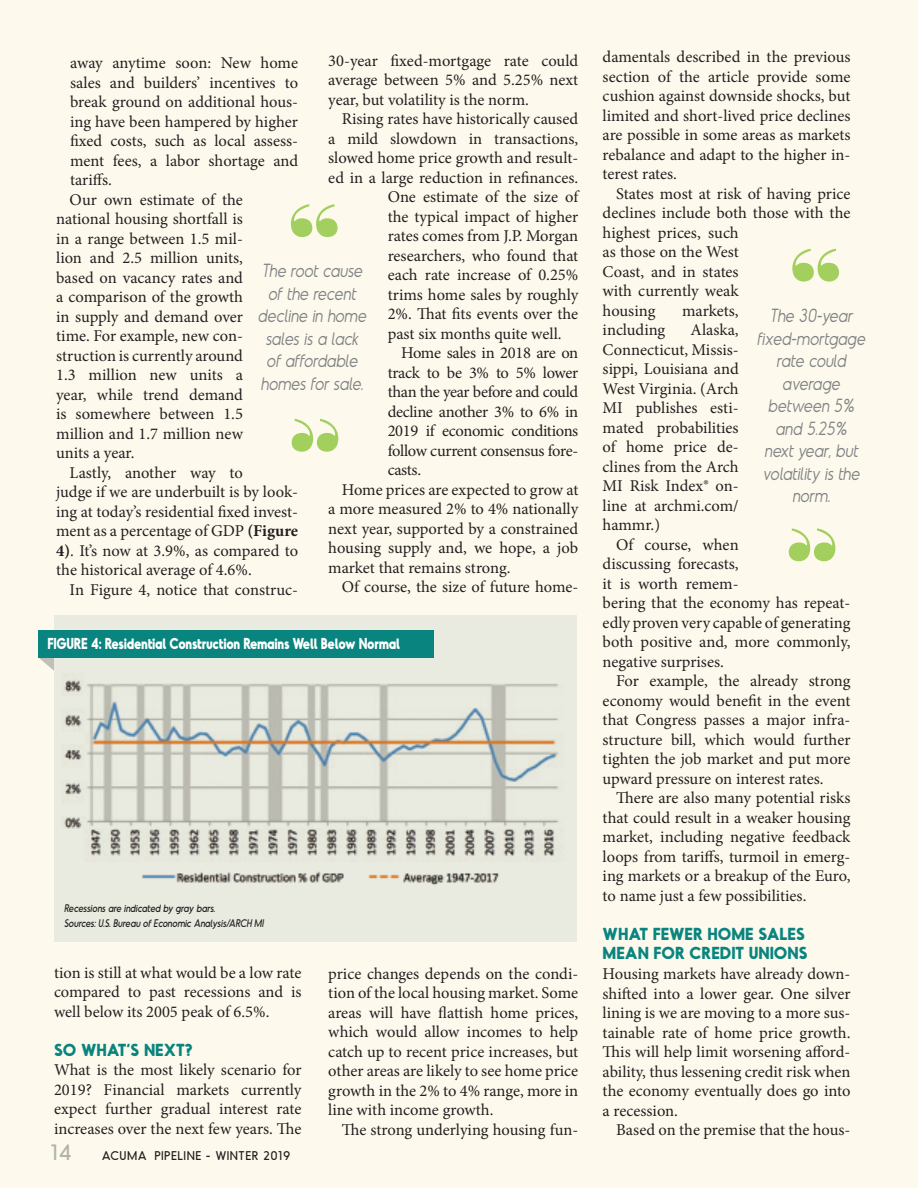
<style>
.page{position:relative;width:918px;height:1188px;background:#fdfaed}
.page>*{position:absolute;margin:0;border:0;box-sizing:border-box;transform-origin:0 0}
.t1{font:81px "Bodoni Poster";color:#a3cf5e;scale:.86 1}
.t2{font:21px "Odudo Soft";color:#b1b4a9}
.t3{font:italic 300 18px/22.5px "Odudo Soft";letter-spacing:-.02em;color:#808285;text-align:center;scale:.86 1}
.t4{font:16.5px/19.5px "Minion Pro";letter-spacing:-.005em;color:#231f20;text-align:justify}
.t5{font:16.5px "Minion Pro";letter-spacing:-.025em;color:#231f20}
.t6{font:700 16.5px/19.5px "Odudo Soft";color:#09847f}
.t7{font:700 15px "Odudo Soft";letter-spacing:-.02em;color:#fff;scale:.86 1}
.t8{font:12px "Odudo Soft";letter-spacing:.04em;color:#231f20}
.t9{font:italic 10.5px/15px "Odudo Soft";letter-spacing:-.02em;color:#231f20;scale:.86 1}
.s1{font-weight:700}
</style>
<div class="page">
<svg style="left:38px;top:657px;width:17px;height:23px"></svg>
<div style="left:55px;top:616px;width:522px;height:326px;background:#eaebe0"></div>
<div style="left:38px;top:630px;width:396px;height:27px;background:#09847f"></div>
<img style="left:62px;top:677px;width:497px;height:184px">
<img style="left:142px;top:871px;width:357px;height:14px">
<p class="t4" style="left:328px;top:51px;width:252px">30-year fixed-mortgage rate could average between 5% and 5.25% next year, but volatility is the norm.</p>
<p class="t4" style="left:342px;top:109px;width:238px">Rising rates have historically caused</p>
<p class="t4" style="left:328px;top:129px;width:252px">a mild slowdown in transactions,</p>
<p class="t4" style="left:328px;top:148px;width:252px">slowed home price growth and result-</p>
<p class="t4" style="left:328px;top:168px;width:252px">ed in a large reduction in refinances.</p>
<p class="t4" style="left:388px;top:187px;width:192px">One estimate of the size of</p>
<p class="t4" style="left:388px;top:207px;width:192px">the typical impact of higher</p>
<p class="t4" style="left:388px;top:226px;width:192px">rates comes from J.P. Morgan</p>
<p class="t4" style="left:388px;top:246px;width:192px">researchers, who found that</p>
<p class="t4" style="left:388px;top:265px;width:192px">each rate increase of 0.25%</p>
<p class="t4" style="left:388px;top:285px;width:192px">trims home sales by roughly</p>
<p class="t4" style="left:388px;top:304px;width:192px">2%. That fits events over the</p>
<p class="t4" style="left:388px;top:324px;width:175px">past six months quite well.</p>
<p class="t4" style="left:401px;top:343px;width:179px">Home sales in 2018 are on</p>
<p class="t4" style="left:388px;top:363px;width:192px">track to be 3% to 5% lower</p>
<p class="t5" style="left:388px;top:381px;width:192px">than the year before and could</p>
<p class="t4" style="left:388px;top:402px;width:192px">decline another 3% to 6% in</p>
<p class="t4" style="left:388px;top:421px;width:192px">2019 if economic conditions</p>
<p class="t5" style="left:388px;top:439px;width:192px">follow current consensus fore-</p>
<p class="t4" style="left:388px;top:460px;width:35px">casts.</p>
<p class="t4" style="left:342px;top:480px;width:238px">Home prices are expected to grow at</p>
<p class="t4" style="left:328px;top:499px;width:251px">a more measured 2% to 4% nationally</p>
<p class="t4" style="left:328px;top:519px;width:252px">next year, supported by a constrained</p>
<p class="t4" style="left:328px;top:538px;width:252px">housing supply and, we hope, a job</p>
<p class="t4" style="left:328px;top:558px;width:184px">market that remains strong.</p>
<p class="t4" style="left:342px;top:577px;width:238px">Of course, the size of future home-</p>
<p class="t4" style="left:70px;top:53px;width:229px">away anytime soon: New home</p>
<p class="t4" style="left:70px;top:73px;width:229px">sales and builders’ incentives to</p>
<p class="t4" style="left:70px;top:92px;width:229px">break ground on additional hous-</p>
<p class="t4" style="left:70px;top:112px;width:230px">ing have been hampered by higher</p>
<p class="t4" style="left:70px;top:131px;width:229px">fixed costs, such as local assess-</p>
<p class="t4" style="left:70px;top:151px;width:230px">ment fees, a labor shortage and</p>
<p class="t4" style="left:70px;top:170px;width:43px">tariffs.</p>
<p class="t4" style="left:70px;top:190px;width:175px">Our own estimate of the</p>
<p class="t4" style="left:56px;top:209px;width:188px">national housing shortfall is</p>
<p class="t4" style="left:56px;top:229px;width:188px">in a range between 1.5 mil-</p>
<p class="t4" style="left:56px;top:248px;width:188px">lion and 2.5 million units,</p>
<p class="t4" style="left:56px;top:268px;width:188px">based on vacancy rates and</p>
<p class="t4" style="left:56px;top:287px;width:188px">a comparison of the growth</p>
<p class="t4" style="left:56px;top:307px;width:188px">in supply and demand over</p>
<p class="t4" style="left:56px;top:326px;width:188px">time. For example, new con-</p>
<p class="t4" style="left:56px;top:346px;width:188px">struction is currently around</p>
<p class="t4" style="left:56px;top:365px;width:188px">1.3 million new units a</p>
<p class="t4" style="left:56px;top:385px;width:188px">year, while trend demand</p>
<p class="t4" style="left:56px;top:404px;width:188px">is somewhere between 1.5</p>
<p class="t4" style="left:56px;top:424px;width:188px">million and 1.7 million new</p>
<p class="t4" style="left:56px;top:443px;width:80px">units a year.</p>
<p class="t4" style="left:70px;top:463px;width:175px">Lastly, another way to</p>
<p class="t4" style="left:56px;top:482px;width:243px">judge if we are underbuilt is by look-</p>
<p class="t4" style="left:56px;top:502px;width:243px">ing at today’s residential fixed invest-</p>
<p class="t4" style="left:56px;top:521px;width:243px">ment as a percentage of GDP <span class="s1">(Figure</span></p>
<p class="t4" style="left:56px;top:541px;width:243px"><span class="s1">4)</span>. It’s now at 3.9%, as compared to</p>
<p class="t4" style="left:56px;top:560px;width:197px">the historical average of 4.6%.</p>
<p class="t4" style="left:70px;top:580px;width:230px">In Figure 4, notice that construc-</p>
<h1 class="t1" style="left:289px;top:185px;width:60px">“</h1>
<p class="t3" style="left:259px;top:259px;width:128px">The root cause of the recent decline in home sales is a lack of affordable homes for sale.</p>
<p class="t7" style="left:47px;top:633px;width:16px">Figure</p>
<p class="t7" style="left:91px;top:633px;width:361px">4: Residential Construction Remains Well Below Normal</p>
<p class="t9" style="left:65px;top:901px;width:234px">Recessions are indicated by gray bars.<br>Sources: U.S. Bureau of Economic Analysis/ARCH MI</p>
<p class="t4" style="left:54px;top:963px;width:249px">tion is still at what would be a low rate compared to past recessions and is well below its 2005 peak of 6.5%.</p>
<p class="t6" style="left:54px;top:1040px;width:140px">SO WHAT’S NEXT?</p>
<p class="t4" style="left:54px;top:1060px;width:249px">What is the most likely scenario for 2019? Financial markets currently expect further gradual interest rate increases over the next few years. The</p>
<p class="t2" style="left:51px;top:1139px;width:23px">14</p>
<p class="t8" style="left:102px;top:1148px;width:190px">ACUMA PIPELINE - WINTER 2019</p>
<p class="t4" style="left:328px;top:964px;width:252px">price changes depends on the condi&shy;tion of the local housing market. Some areas will have flattish home prices, which would allow incomes to help catch up to recent price increases, but other areas are likely to see home price growth in the 2% to 4% range, more in line with income growth.</p>
<p class="t4" style="left:342px;top:1120px;width:238px">The strong underlying housing fun-</p>
<p class="t4" style="left:603px;top:47px;width:249px">damentals described in the previous section of the article provide some cushion against downside shocks, but limited and short-lived price declines are possible in some areas as markets rebalance and adapt to the higher in&shy;terest rates.</p>
<p class="t4" style="left:603px;top:184px;width:249px;text-align:left;text-indent:13px">States most at risk of having price declines include both those with the highest prices, such<br>as those on the West<br>Coast, and in states<br>with currently weak<br>housing</p>
<h1 class="t1" style="left:791px;top:229px;width:60px">“</h1>
<p class="t4" style="left:682px;top:301px;width:58px">markets,</p>
<p class="t3" style="left:758px;top:304px;width:128px">The 30-year fixed-mortgage rate could average between 5% and 5.25%<br>next year, but volatility is the norm.</p>
<p class="t4" style="left:603px;top:320px;width:138px;text-indent:88px">Alaska, Connecticut, Missis&shy;sippi, Louisiana and West Virginia. (Arch MI publishes esti&shy;mated probabilities of home price de&shy;clines from the Arch MI Risk Index® on&shy;line at archmi.com/ hammr.)</p>
<p class="t4" style="left:603px;top:535px;width:249px;text-align:left;text-indent:13px">Of course, when<br>discussing forecasts,<br>it is worth remem-<br>bering that the economy has repeat&shy;edly proven very capable of generating both positive and, more commonly, negative surprises.</p>
<p class="t4" style="left:603px;top:672px;width:249px;text-indent:13px">For example, the already strong economy would benefit in the event that Congress passes a major infra&shy;structure bill, which would further tighten the job market and put more upward pressure on interest rates.</p>
<p class="t4" style="left:603px;top:789px;width:249px;text-indent:13px">There are also many potential risks that could result in a weaker housing market, including negative feedback loops from tariffs, turmoil in emerg&shy;ing markets or a breakup of the Euro, to name just a few possibilities.</p>
<p class="t6" style="left:603px;top:924px;width:206px">WHAT FEWER HOME SALES<br>MEAN FOR CREDIT UNIONS</p>
<p class="t4" style="left:603px;top:964px;width:249px">Housing markets have already down&shy;shifted into a lower gear. One silver lining is we are moving to a more sus&shy;tainable rate of home price growth.<br>This will help limit worsening afford&shy;ability, thus lessening credit risk when the economy eventually does go into a recession.</p>
<p class="t4" style="left:616px;top:1120px;width:236px">Based on the premise that the hous-</p>
<p class="t4" style="left:603px;top:320px;width:64px">including</p>
</div>
